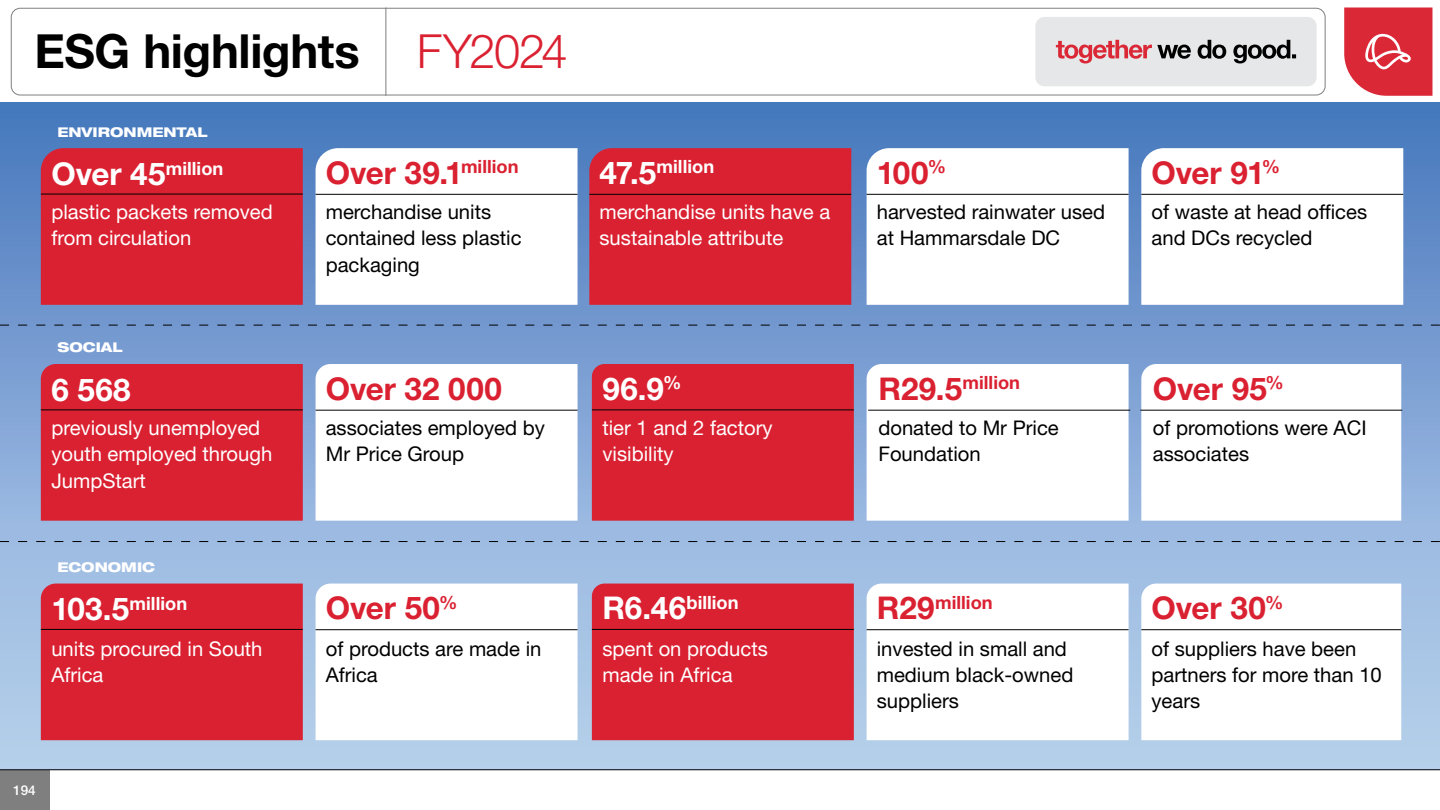
<style>
.page{position:relative;width:1440px;height:810px;background:#fff}
.page>*{position:absolute;margin:0;border:0;box-sizing:border-box;transform-origin:0 0}
.t1{font:700 47.1px "Helvetica Neue LT Std";letter-spacing:-.01em;color:#000}
.t2{font:700 31.35px "Helvetica Neue LT Std";color:#da2131}
.t3{font:700 31.35px "Helvetica Neue LT Std";color:#fff}
.t4{font:20.25px/26.2px "Helvetica Neue LT Std";color:#000}
.t5{font:20.25px/26.2px "Helvetica Neue LT Std";color:#fff}
.t6{font:700 18.3px "Helvetica Neue LT Std";color:#fff}
.t7{font:700 18.3px "Helvetica Neue LT Std";color:#da2131}
.t8{font:500 13.5px "Helvetica Neue LT Std";color:#fff}
.t9{font:800 expanded 13.42px "Helvetica Neue LT Std";color:#fff}
.s1{font-weight:300;color:#da2131}
.s2{font-size:31.35px}
</style>
<div class="page">
<div style="left:0;top:103px;width:1440px;height:667px;background:linear-gradient(to bottom,#4b7abf,#c0d7ef)"></div>
<svg style="left:867px;top:364px;width:262px;height:157px"></svg>
<div style="left:592px;top:364px;width:262px;height:157px;background:#da2131"></div>
<svg style="left:316px;top:364px;width:262px;height:157px"></svg>
<div style="left:41px;top:364px;width:262px;height:157px;background:#da2131"></div>
<svg style="left:1141px;top:364px;width:260px;height:157px"></svg>
<div style="left:11px;top:8px;width:1315px;height:87px;border:1px solid #7f7f7f;border-radius:9px"></div>
<div style="left:0;top:770px;width:49px;height:40px;background:#7f7f7f"></div>
<svg style="left:1344px;top:8px;width:88px;height:88px"></svg>
<hr style="left:0;top:770px;width:1440px;height:1px;background:#000">
<hr style="left:386px;top:7px;width:1px;height:89px;background:#7f7f7f">
<div style="left:592px;top:584px;width:262px;height:156px;background:#da2131"></div>
<svg style="left:316px;top:584px;width:262px;height:156px"></svg>
<svg style="left:867px;top:584px;width:262px;height:156px"></svg>
<div style="left:41px;top:148px;width:262px;height:157px;background:#da2131"></div>
<div style="left:41px;top:584px;width:262px;height:156px;background:#da2131"></div>
<hr style="left:316px;top:629px;width:262px;height:1px;background:#000">
<hr style="left:867px;top:629px;width:262px;height:1px;background:#000">
<hr style="left:41px;top:194px;width:262px;height:1px;background:#000">
<hr style="left:41px;top:629px;width:262px;height:1px;background:#000">
<hr style="left:592px;top:629px;width:262px;height:1px;background:#000">
<hr style="left:592px;top:410px;width:262px;height:1px;background:#000">
<hr style="left:316px;top:410px;width:262px;height:1px;background:#000">
<hr style="left:41px;top:410px;width:262px;height:1px;background:#000">
<svg style="left:316px;top:148px;width:262px;height:157px"></svg>
<hr style="left:316px;top:194px;width:262px;height:1px;background:#000">
<div style="left:589px;top:148px;width:262px;height:157px;background:#da2131"></div>
<hr style="left:589px;top:194px;width:262px;height:1px;background:#000">
<hr style="left:1140px;top:410px;width:262px;height:1px;background:#000">
<hr style="left:868px;top:410px;width:262px;height:1px;background:#000">
<svg style="left:867px;top:148px;width:262px;height:157px"></svg>
<svg style="left:1141px;top:148px;width:262px;height:157px"></svg>
<hr style="left:867px;top:194px;width:262px;height:1px;background:#000">
<hr style="left:1141px;top:194px;width:262px;height:1px;background:#000">
<svg style="left:0;top:325px;width:1440px;height:1px"></svg>
<svg style="left:0;top:541px;width:1440px;height:1px"></svg>
<svg style="left:1141px;top:584px;width:260px;height:156px"></svg>
<hr style="left:1141px;top:629px;width:260px;height:1px;background:#000">
<div style="left:1035px;top:17px;width:282px;height:69px;background:#e6e7e8;border-radius:9px"></div>
<svg style="left:1056px;top:40px;width:240px;height:23px"></svg>
<h1 class="t1" style="left:35px;top:23px;width:535px">ESG highlights <span class="s1">FY2024</span></h1>
<p class="t9" style="left:57px;top:123px;width:152px">ENVIRONMENTAL</p>
<p class="t6" style="left:51px;top:157px;width:174px"><span class="s2">Over 45</span>million</p>
<p class="t5" style="left:51px;top:199px;width:223px">plastic packets removed from circulation</p>
<p class="t9" style="left:57px;top:339px;width:67px">SOCIAL</p>
<h2 class="t3" style="left:51px;top:370px;width:81px">6 568</h2>
<p class="t5" style="left:51px;top:415px;width:222px">previously unemployed youth employed through<br>JumpStart</p>
<p class="t9" style="left:57px;top:559px;width:99px">ECONOMIC</p>
<p class="t6" style="left:51px;top:592px;width:137px"><span class="s2">103.5</span>million</p>
<p class="t5" style="left:51px;top:635px;width:213px">units procured in South<br>Africa</p>
<h2 class="t2" style="left:326px;top:153px;width:194px">Over 39.1<sup>million</sup></h2>
<p class="t4" style="left:326px;top:199px;width:197px">merchandise units contained less plastic packaging</p>
<h2 class="t2" style="left:326px;top:369px;width:178px">Over 32 000</h2>
<p class="t4" style="left:326px;top:415px;width:221px">associates employed by<br>Mr Price Group</p>
<h2 class="t2" style="left:326px;top:589px;width:133px">Over 50<sup>%</sup></h2>
<p class="t4" style="left:326px;top:635px;width:217px">of products are made in<br>Africa</p>
<p class="t6" style="left:600px;top:156px;width:116px"><span class="s2">47.5</span>million</p>
<p class="t5" style="left:600px;top:199px;width:232px">merchandise units have a sustainable attribute</p>
<h2 class="t3" style="left:602px;top:369px;width:81px">96.9<sup>%</sup></h2>
<p class="t5" style="left:602px;top:415px;width:172px">tier 1 and 2 factory visibility</p>
<p class="t6" style="left:602px;top:591px;width:138px"><span class="s2">R6.46</span>billion</p>
<p class="t5" style="left:602px;top:635px;width:167px">spent on products made in Africa</p>
<p class="t8" style="left:13px;top:782px;width:24px">194</p>
<h2 class="t2" style="left:877px;top:153px;width:71px">100<sup>%</sup></h2>
<h2 class="t2" style="left:1152px;top:153px;width:130px">Over 91<sup>%</sup></h2>
<p class="t4" style="left:877px;top:199px;width:230px">harvested rainwater used at Hammarsdale DC</p>
<p class="t4" style="left:1152px;top:199px;width:217px">of waste at head offices and DCs recycled</p>
<p class="t7" style="left:878px;top:371px;width:143px"><span class="s2">R29.5</span>million</p>
<p class="t4" style="left:878px;top:415px;width:182px">donated to Mr Price<br>Foundation</p>
<p class="t7" style="left:877px;top:591px;width:117px"><span class="s2">R29</span>million</p>
<p class="t4" style="left:877px;top:635px;width:198px">invested in small and medium black-owned suppliers</p>
<h2 class="t2" style="left:1153px;top:369px;width:133px">Over 95<sup>%</sup></h2>
<p class="t4" style="left:1153px;top:415px;width:215px">of promotions were ACI associates</p>
<h2 class="t2" style="left:1152px;top:589px;width:133px">Over 30<sup>%</sup></h2>
<p class="t4" style="left:1152px;top:635px;width:232px">of suppliers have been partners for more than 10 years</p>
</div>
